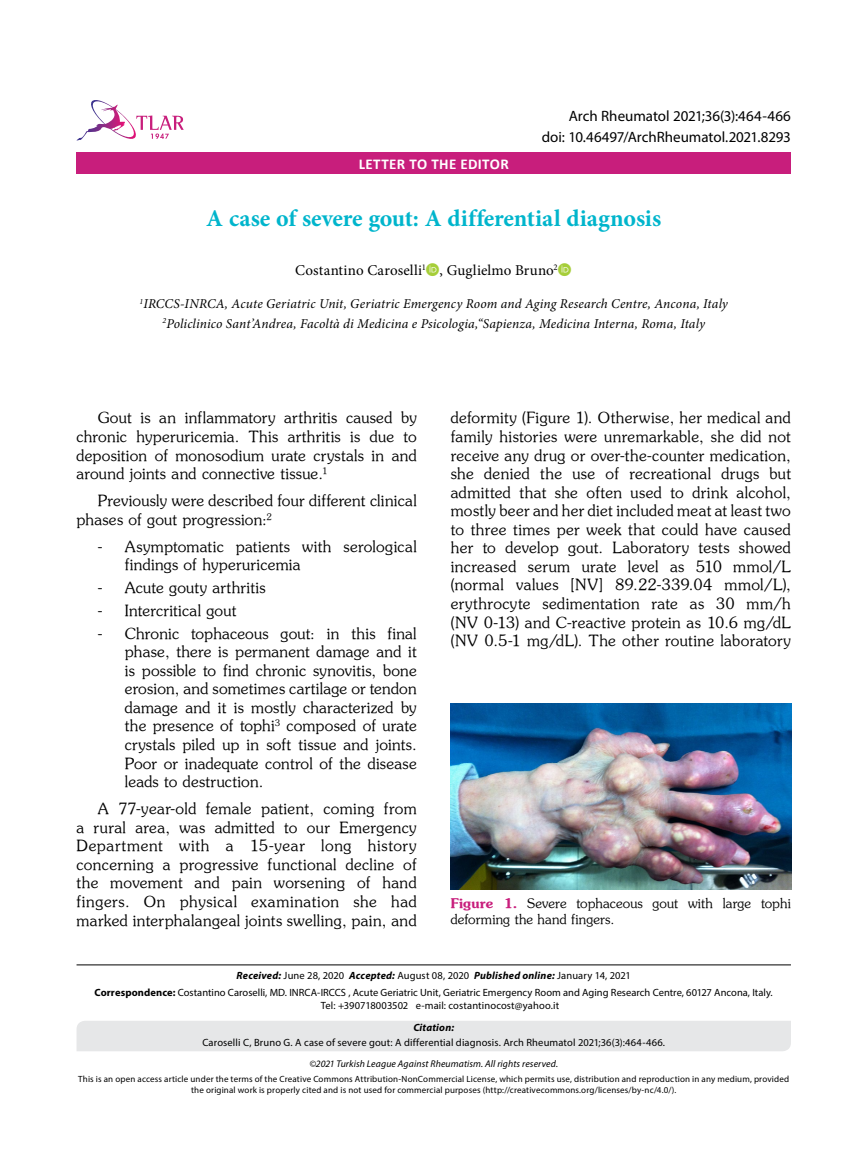
<style>
.page{position:relative;width:859px;height:1170px;background:#fff}
.page>*{position:absolute;margin:0;border:0;box-sizing:border-box;transform-origin:0 0}
.t1{font:700 24px "Minion Pro";color:#00b5cc}
.t2{font:15.45px/18.6px "Souvenir Turk";letter-spacing:.02em;color:#000;text-align:justify}
.t3{font:15px "Myriad Pro";color:#000}
.t4{font:15px "Minion Pro";letter-spacing:.01em;color:#000}
.t5{font:700 15px "Calibri";letter-spacing:.025em;color:#fff}
.t6{font:italic 13.5px/19.5px "Minion Pro";letter-spacing:.01em;color:#000;text-align:center}
.t7{font:13.35px/16px "Souvenir Turk";letter-spacing:.005em;color:#000}
.t8{font:10.5px/16.8px "Myriad Pro";letter-spacing:.005em;color:#000;text-align:center}
.t9{font:italic 700 10.5px "Myriad Pro";letter-spacing:.02em;color:#000}
.t10{font:italic 9.75px "Myriad Pro";letter-spacing:.01em;color:#000}
.t11{font:9px/10.8px "Myriad Pro";letter-spacing:.015em;color:#000;text-align:center}
.s1{font-family:"Souvenir Turk B";color:#c81e7c}
.s2{font-weight:700;font-style:italic}
.s3{font-weight:700}
</style>
<div class="page">
<div style="left:77px;top:152px;width:714px;height:22px;background:#c81e7c"></div>
<svg style="left:76px;top:100px;width:108px;height:41px"></svg>
<hr style="left:77px;top:964px;width:714px;height:1px;background:#000">
<div style="left:77px;top:1021px;width:714px;height:30px;background:#e6e7e8"></div>
<img style="left:451px;top:703px;width:340px;height:186px">
<p class="t3" style="left:569px;top:107px;width:224px">Arch Rheumatol 2021;36(3):464-466</p>
<p class="t3" style="left:542px;top:127px;width:251px">doi: 10.46497/ArchRheumatol.2021.8293</p>
<p class="t5" style="left:359px;top:153px;width:152px">LETTER TO THE EDITOR</p>
<h1 class="t1" style="left:206px;top:201px;width:456px">A case of severe gout: A differential diagnosis</h1>
<p class="t4" style="left:295px;top:260px;width:264px">Costantino Caroselli<sup>1</sup> , Guglielmo Bruno<sup>2</sup></p>
<p class="t6" style="left:140px;top:294px;width:590px"><sup>1</sup>IRCCS-INRCA, Acute Geriatric Unit, Geriatric Emergency Room and Aging Research Centre, Ancona, Italy<br><sup>2</sup>Policlinico Sant’Andrea, Facoltà di Medicina e Psicologia,“Sapienza, Medicina Interna, Roma, Italy</p>
<p class="t2" style="left:77px;top:408px;width:342px;text-indent:21px">Gout is an inflammatory arthritis caused by chronic hyperuricemia. This arthritis is due to deposition of monosodium urate crystals in and around joints and connective tissue.<sup>1</sup></p>
<p class="t2" style="left:77px;top:491px;width:342px;text-indent:21px">Previously were described four different clinical phases of gout progression:<sup>2</sup></p>
<p class="t2" style="left:125px;top:536px;width:293px;text-indent:-27px">- Asymptomatic patients with serological findings of hyperuricemia</p>
<p class="t2" style="left:98px;top:578px;width:169px">- Acute gouty arthritis</p>
<p class="t2" style="left:98px;top:600px;width:140px">- Intercritical gout</p>
<p class="t2" style="left:125px;top:623px;width:293px;text-indent:-27px">- Chronic tophaceous gout: in this final phase, there is permanent damage and it is possible to find chronic synovitis, bone erosion, and sometimes cartilage or tendon damage and it is mostly characterized by the presence of tophi<sup>3</sup> composed of urate crystals piled up in soft tissue and joints.<br>Poor or inadequate control of the disease leads to destruction.</p>
<p class="t2" style="left:77px;top:799px;width:342px;text-indent:21px">A 77-year-old female patient, coming from a rural area, was admitted to our Emergency Department with a 15-year long history concerning a progressive functional decline of the movement and pain worsening of hand fingers. On physical examination she had marked interphalangeal joints swelling, pain, and</p>
<p class="t2" style="left:451px;top:408px;width:342px">deformity (Figure 1). Otherwise, her medical and family histories were unremarkable, she did not receive any drug or over-the-counter medication, she denied the use of recreational drugs but admitted that she often used to drink alcohol, mostly beer and her diet included meat at least two to three times per week that could have caused her to develop gout. Laboratory tests showed increased serum urate level as 510 mmol/L (normal values [NV] 89.22-339.04 mmol/L), erythrocyte sedimentation rate as 30 mm/h (NV 0-13) and C-reactive protein as 10.6 mg/dL (NV 0.5-1 mg/dL). The other routine laboratory</p>
<p class="t7" style="left:451px;top:894px;width:342px"><span class="s1">Figure 1.</span> Severe tophaceous gout with large tophi deforming the hand fingers.</p>
<p class="t8" style="left:95px;top:967px;width:680px"><span class="s2">Received:</span> June 28, 2020 <span class="s2">Accepted:</span> August 08, 2020 <span class="s2">Published online:</span> January 14, 2021<br><span class="s3">Correspondence:</span> Costantino Caroselli, MD. INRCA-IRCCS , Acute Geriatric Unit, Geriatric Emergency Room and Aging Research Centre, 60127 Ancona, Italy.</p>
<p class="t8" style="left:321px;top:996px;width:240px">Tel: +390718003502 e-mail: costantinocost@yahoo.it</p>
<p class="t9" style="left:413px;top:1020px;width:42px">Citation:</p>
<p class="t8" style="left:202px;top:1033px;width:464px">Caroselli C, Bruno G. A case of severe gout: A differential diagnosis. Arch Rheumatol 2021;36(3):464-466.</p>
<p class="t10" style="left:309px;top:1057px;width:250px">©2021 Turkish League Against Rheumatism. All rights reserved.</p>
<p class="t11" style="left:78px;top:1073px;width:713px">This is an open access article under the terms of the Creative Commons Attribution-NonCommercial License, which permits use, distribution and reproduction in any medium, provided the original work is properly cited and is not used for commercial purposes (http://creativecommons.org/licenses/by-nc/4.0/).</p>
</div>
